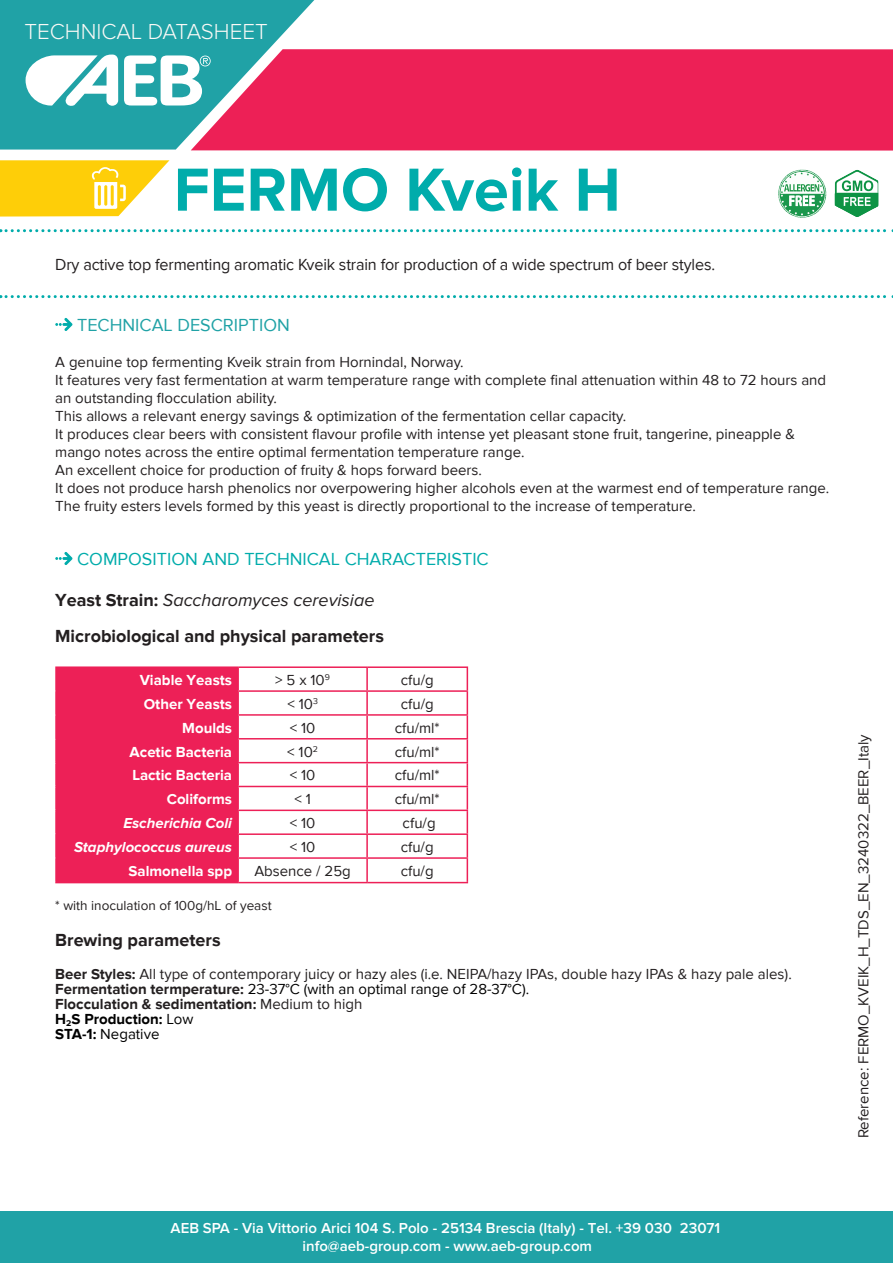
<style>
.page{position:relative;width:893px;height:1263px;background:#fff}
.page>*{position:absolute;margin:0;border:0;box-sizing:border-box;transform-origin:0 0}
.t1{font:700 63px "Proxima Nova";color:#00acab}
.t2{font:300 22.5px "Proxima Nova";color:#f9f9f6}
.t3{font:700 18px/36px "Proxima Nova";color:#231f20}
.t4{font:18px "Proxima Nova";color:#00acab}
.t5{font:18px "Proxima Nova";color:#20a2a6}
.t6{font:16.5px "Proxima Nova";letter-spacing:-.01em;color:#231f20}
.t7{font:15px/18px "Proxima Nova";color:#231f20}
.t8{font:600 15px/18px "Proxima Nova";color:#fff;text-align:center}
.t9{font:700 15px "Proxima Nova";color:#fff}
.t10{font:italic 700 15px "Proxima Nova";color:#fff}
.t11{font:13.5px "Proxima Nova";color:#231f20}
.s1{font-weight:400;font-style:italic}
.s2{font-weight:700}
.s3{color:#000}
.s4{font-weight:700;color:#000}
</style>
<div class="page">
<div style="left:1px;top:1210px;width:892px;height:53px;background:#20a2a6"></div>
<div style="left:0;top:0;width:315px;height:150px;background:#20a2a6"></div>
<svg style="left:191px;top:49px;width:702px;height:102px;background:#e72a5d"></svg>
<svg style="left:26px;top:55px;width:185px;height:52px"></svg>
<svg style="left:0;top:229px;width:893px;height:3px"></svg>
<svg style="left:0;top:295px;width:893px;height:3px"></svg>
<svg style="left:0;top:160px;width:169px;height:57px"></svg>
<svg style="left:55px;top:318px;width:17px;height:13px"></svg>
<svg style="left:55px;top:552px;width:17px;height:13px"></svg>
<div style="left:57px;top:668px;width:180px;height:214px;background:#ed2057"></div>
<hr style="left:55px;top:666px;width:183px;height:2px;background:#ed2057">
<hr style="left:55px;top:668px;width:2px;height:22px;background:#ed2057">
<hr style="left:367px;top:666px;width:101px;height:2px;background:#ed2057">
<hr style="left:55px;top:859px;width:2px;height:23px;background:#ed2057">
<hr style="left:55px;top:882px;width:183px;height:1px;background:#ed2057">
<hr style="left:367px;top:882px;width:101px;height:1px;background:#ed2057">
<hr style="left:55px;top:690px;width:183px;height:2px;background:#ed2057">
<hr style="left:55px;top:692px;width:2px;height:22px;background:#ed2057">
<hr style="left:238px;top:690px;width:129px;height:2px;background:#ed2057">
<hr style="left:367px;top:690px;width:101px;height:2px;background:#ed2057">
<hr style="left:55px;top:835px;width:2px;height:22px;background:#ed2057">
<hr style="left:55px;top:857px;width:183px;height:2px;background:#ed2057">
<hr style="left:238px;top:857px;width:129px;height:2px;background:#ed2057">
<hr style="left:367px;top:857px;width:101px;height:2px;background:#ed2057">
<hr style="left:55px;top:714px;width:183px;height:2px;background:#ed2057">
<hr style="left:55px;top:716px;width:2px;height:22px;background:#ed2057">
<hr style="left:238px;top:714px;width:129px;height:2px;background:#ed2057">
<hr style="left:367px;top:714px;width:101px;height:2px;background:#ed2057">
<hr style="left:55px;top:811px;width:2px;height:22px;background:#ed2057">
<hr style="left:55px;top:833px;width:183px;height:2px;background:#ed2057">
<hr style="left:238px;top:833px;width:129px;height:2px;background:#ed2057">
<hr style="left:367px;top:833px;width:101px;height:2px;background:#ed2057">
<hr style="left:55px;top:738px;width:183px;height:1px;background:#ed2057">
<hr style="left:55px;top:739px;width:2px;height:23px;background:#ed2057">
<hr style="left:238px;top:738px;width:129px;height:1px;background:#ed2057">
<hr style="left:367px;top:738px;width:101px;height:1px;background:#ed2057">
<hr style="left:55px;top:787px;width:2px;height:22px;background:#ed2057">
<hr style="left:55px;top:809px;width:183px;height:2px;background:#ed2057">
<hr style="left:238px;top:809px;width:129px;height:2px;background:#ed2057">
<hr style="left:367px;top:809px;width:101px;height:2px;background:#ed2057">
<hr style="left:55px;top:762px;width:183px;height:1px;background:#ed2057">
<hr style="left:55px;top:763px;width:2px;height:23px;background:#ed2057">
<hr style="left:238px;top:762px;width:129px;height:1px;background:#ed2057">
<hr style="left:367px;top:762px;width:101px;height:1px;background:#ed2057">
<svg style="left:467px;top:668px;width:1px;height:214px"></svg>
<hr style="left:55px;top:786px;width:183px;height:1px;background:#ed2057">
<hr style="left:238px;top:786px;width:129px;height:1px;background:#ed2057">
<hr style="left:367px;top:786px;width:101px;height:1px;background:#ed2057">
<hr style="left:238px;top:666px;width:129px;height:2px;background:#ed2057">
<hr style="left:237px;top:668px;width:2px;height:22px;background:#ed2057">
<hr style="left:366px;top:668px;width:2px;height:22px;background:#ed2057">
<hr style="left:237px;top:692px;width:2px;height:22px;background:#ed2057">
<hr style="left:366px;top:692px;width:2px;height:22px;background:#ed2057">
<hr style="left:237px;top:716px;width:2px;height:22px;background:#ed2057">
<hr style="left:366px;top:716px;width:2px;height:22px;background:#ed2057">
<hr style="left:237px;top:739px;width:2px;height:23px;background:#ed2057">
<hr style="left:366px;top:739px;width:2px;height:23px;background:#ed2057">
<hr style="left:237px;top:763px;width:2px;height:23px;background:#ed2057">
<hr style="left:366px;top:763px;width:2px;height:23px;background:#ed2057">
<hr style="left:237px;top:787px;width:2px;height:22px;background:#ed2057">
<hr style="left:366px;top:787px;width:2px;height:22px;background:#ed2057">
<hr style="left:237px;top:811px;width:2px;height:22px;background:#ed2057">
<hr style="left:366px;top:811px;width:2px;height:22px;background:#ed2057">
<hr style="left:237px;top:835px;width:2px;height:22px;background:#ed2057">
<hr style="left:366px;top:835px;width:2px;height:22px;background:#ed2057">
<hr style="left:237px;top:859px;width:2px;height:23px;background:#ed2057">
<hr style="left:366px;top:859px;width:2px;height:23px;background:#ed2057">
<hr style="left:238px;top:882px;width:129px;height:1px;background:#ed2057">
<svg style="left:835px;top:170px;width:43px;height:47px"></svg>
<svg style="left:778px;top:169px;width:49px;height:49px"></svg>
<h2 class="t2" style="left:24px;top:21px;width:245px">TECHNICAL DATASHEET</h2>
<h1 class="t1" style="left:174px;top:154px;width:448px">FERMO Kveik H</h1>
<p class="t6" style="left:55px;top:255px;width:661px">Dry active top fermenting aromatic Kveik strain for production of a wide spectrum of beer styles.</p>
<p class="t5" style="left:77px;top:315px;width:214px">TECHNICAL DESCRIPTION</p>
<p class="t7" style="left:55px;top:353px;width:775px">A genuine top fermenting Kveik strain from Hornindal, Norway.<br>It features very fast fermentation at warm temperature range with complete final attenuation within 48 to 72 hours and an outstanding flocculation ability.<br>This allows a relevant energy savings &amp; optimization of the fermentation cellar capacity.<br>It produces clear beers with consistent flavour profile with intense yet pleasant stone fruit, tangerine, pineapple &amp; mango notes across the entire optimal fermentation temperature range.<br>An excellent choice for production of fruity &amp; hops forward beers.<br>It does not produce harsh phenolics nor overpowering higher alcohols even at the warmest end of temperature range.<br>The fruity esters levels formed by this yeast is directly proportional to the increase of temperature.</p>
<p class="t4" style="left:77px;top:549px;width:413px">COMPOSITION AND TECHNICAL CHARACTERISTIC</p>
<p class="t3" style="left:55px;top:583px;width:330px">Yeast Strain: <span class="s1">Saccharomyces cerevisiae<br></span>Microbiological and physical parameters</p>
<p class="t9" style="left:140px;top:671px;width:94px">Viable Yeasts</p>
<p class="t7" style="left:275px;top:671px;width:56px">&gt; 5 x 10<sup>9</sup></p>
<p class="t7" style="left:401px;top:671px;width:34px">cfu/g</p>
<p class="t9" style="left:144px;top:695px;width:90px">Other Yeasts</p>
<p class="t7" style="left:287px;top:695px;width:32px">&lt; 10<sup>3</sup></p>
<p class="t7" style="left:401px;top:695px;width:34px">cfu/g</p>
<p class="t9" style="left:182px;top:719px;width:51px">Moulds</p>
<p class="t7" style="left:290px;top:719px;width:27px">&lt; 10</p>
<p class="t7" style="left:395px;top:719px;width:46px">cfu/ml*</p>
<p class="t9" style="left:130px;top:743px;width:104px">Acetic Bacteria</p>
<p class="t7" style="left:287px;top:743px;width:32px">&lt; 10<sup>2</sup></p>
<p class="t7" style="left:395px;top:743px;width:46px">cfu/ml*</p>
<p class="t9" style="left:132px;top:767px;width:101px">Lactic Bacteria</p>
<p class="t7" style="left:290px;top:767px;width:27px">&lt; 10</p>
<p class="t7" style="left:395px;top:767px;width:46px">cfu/ml*</p>
<p class="t9" style="left:167px;top:791px;width:67px">Coliforms</p>
<p class="t7" style="left:294px;top:790px;width:18px">&lt; 1</p>
<p class="t7" style="left:395px;top:790px;width:46px">cfu/ml*</p>
<p class="t10" style="left:123px;top:816px;width:110px">Escherichia Coli</p>
<p class="t7" style="left:290px;top:814px;width:27px">&lt; 10</p>
<p class="t7" style="left:403px;top:814px;width:34px">cfu/g</p>
<p class="t10" style="left:74px;top:840px;width:159px">Staphylococcus aureus</p>
<p class="t7" style="left:290px;top:838px;width:27px">&lt; 10</p>
<p class="t7" style="left:401px;top:838px;width:34px">cfu/g</p>
<p class="t9" style="left:129px;top:862px;width:105px">Salmonella spp</p>
<p class="t7" style="left:254px;top:862px;width:98px">Absence / 25g</p>
<p class="t7" style="left:401px;top:862px;width:34px">cfu/g</p>
<p class="t11" style="left:55px;top:898px;width:218px">* with inoculation of 100g/hL of yeast</p>
<p class="t3" style="left:55px;top:923px;width:167px">Brewing parameters</p>
<p class="t7" style="left:55px;top:967px;width:738px;line-height:15px"><span class="s2">Beer Styles:</span> All type of contemporary juicy or hazy ales (i.e. NEIPA/hazy IPAs, double hazy IPAs &amp; hazy pale ales).<br><span class="s2">Fermentation termperature:</span> <span class="s3">23-37°C (with an optimal range of 28-37°C).<br></span><span class="s2">Flocculation &amp; sedimentation:</span> Medium to high<br><span class="s4">H</span><sub>2</sub><span class="s4">S Production:</span> <span class="s3">Low<br></span><span class="s4">STA-1:</span> <span class="s3">Negative</span></p>
<p class="t7" style="left:855px;top:1138px;width:406px;rotate:-90deg">Reference: FERMO_KVEIK_H_TDS_EN_3240322_BEER_Italy</p>
<p class="t8" style="left:171px;top:1220px;width:551px">AEB SPA - Via Vittorio Arici 104 S. Polo - 25134 Brescia (Italy) - Tel. +39 030 23071 info@aeb-group.com - www.aeb-group.com</p>
</div>
